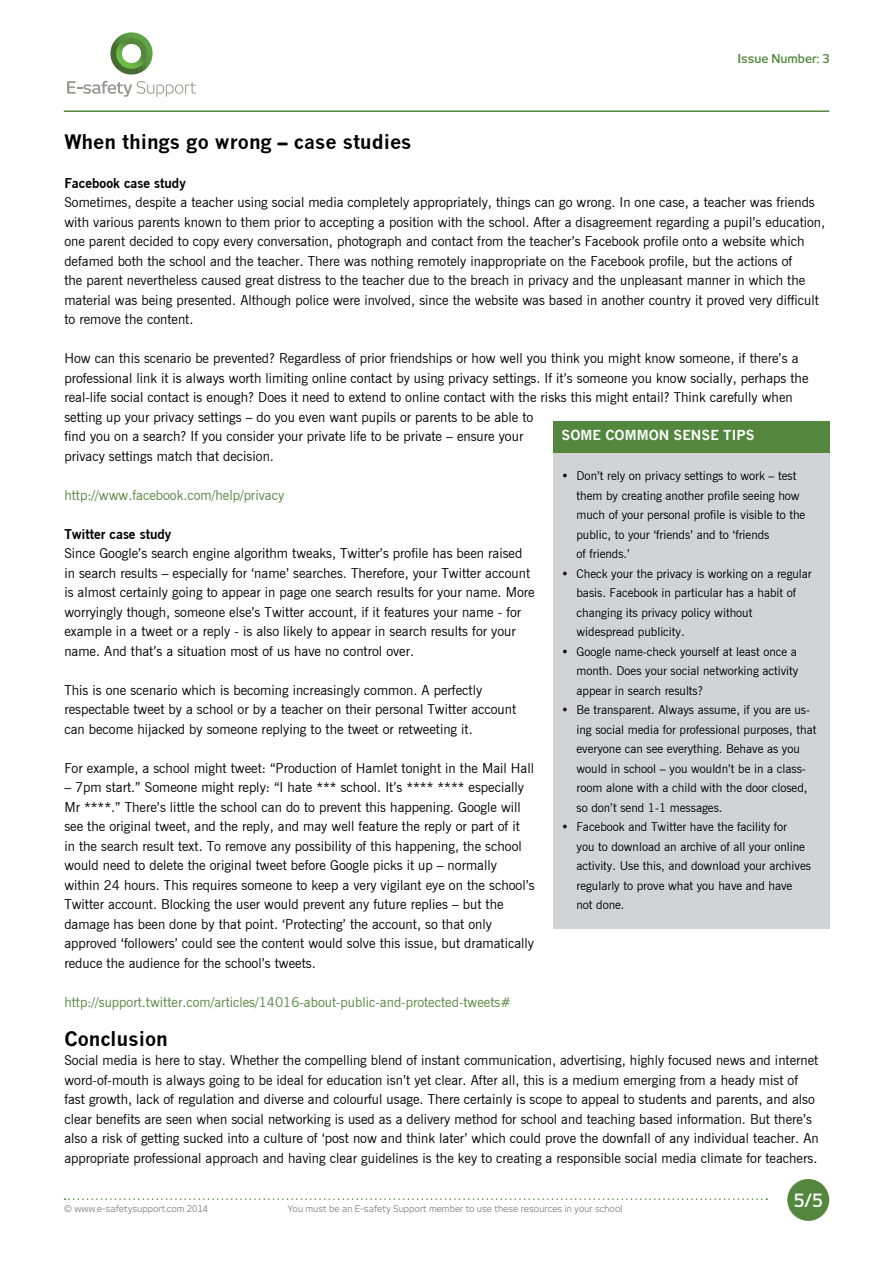
<style>
.page{position:relative;width:893px;height:1263px;background:#fff}
.page>*{position:absolute;margin:0;border:0;box-sizing:border-box;transform-origin:0 0}
.t1{font:700 19.5px "News Gothic";color:#000}
.t2{font:600 18px "New June";color:#fff}
.t3{font:13.5px/19.5px "News Gothic BT";color:#000}
.t4{font:13.5px "News Gothic BT";color:#52873d}
.t5{font:700 13.5px "News Gothic BT";color:#000}
.t6{font:700 13.5px "News Gothic";color:#fff}
.t7{font:12px/19.5px "News Gothic BT";color:#000}
.t8{font:600 12px "New June";color:#52873d}
.t9{font:9px "New June";color:#6d6e71}
</style>
<div class="page">
<svg style="left:67px;top:32px;width:129px;height:65px"></svg>
<hr style="left:64px;top:110px;width:765px;height:2px;background:#52873d">
<svg style="left:65px;top:1198px;width:702px;height:2px"></svg>
<div style="left:787px;top:1179px;width:42px;height:42px;background:#52873d;border-radius:50%"></div>
<div style="left:553px;top:427px;width:276px;height:502px;background:#d1d3d4"></div>
<div style="left:553px;top:421px;width:276px;height:32px;background:#52873d"></div>
<p class="t8" style="left:738px;top:51px;width:93px">Issue Number: 3</p>
<h1 class="t1" style="left:64px;top:130px;width:349px">When things go wrong – case studies</h1>
<p class="t5" style="left:64px;top:175px;width:123px">Facebook case study</p>
<p class="t3" style="left:64px;top:193px;width:762px">Sometimes, despite a teacher using social media completely appropriately, things can go wrong. In one case, a teacher was friends with various parents known to them prior to accepting a position with the school. After a disagreement regarding a pupil’s education, one parent decided to copy every conversation, photograph and contact from the teacher’s Facebook profile onto a website which defamed both the school and the teacher. There was nothing remotely inappropriate on the Facebook profile, but the actions of<br>the parent nevertheless caused great distress to the teacher due to the breach in privacy and the unpleasant manner in which the material was being presented. Although police were involved, since the website was based in another country it proved very difficult to remove the content.</p>
<p class="t3" style="left:64px;top:349px;width:746px">How can this scenario be prevented? Regardless of prior friendships or how well you think you might know someone, if there’s a professional link it is always worth limiting online contact by using privacy settings. If it’s someone you know socially, perhaps the real-life social contact is enough? Does it need to extend to online contact with the risks this might entail? Think carefully when setting up your privacy settings – do you even want pupils or parents to be able to<br>find you on a search? If you consider your private life to be private – ensure your<br>privacy settings match that decision.</p>
<p class="t4" style="left:64px;top:487px;width:221px">http://www.facebook.com/help/privacy</p>
<p class="t5" style="left:64px;top:526px;width:108px">Twitter case study</p>
<p class="t3" style="left:64px;top:544px;width:472px">Since Google’s search engine algorithm tweaks, Twitter’s profile has been raised in search results – especially for ‘name’ searches. Therefore, your Twitter account is almost certainly going to appear in page one search results for your name. More worryingly though, someone else’s Twitter account, if it features your name - for example in a tweet or a reply - is also likely to appear in search results for your name. And that’s a situation most of us have no control over.</p>
<p class="t3" style="left:64px;top:680px;width:453px">This is one scenario which is becoming increasingly common. A perfectly respectable tweet by a school or by a teacher on their personal Twitter account can become hijacked by someone replying to the tweet or retweeting it.</p>
<p class="t3" style="left:64px;top:758px;width:471px">For example, a school might tweet: “Production of Hamlet tonight in the Mail Hall</p>
<p class="t3" style="left:64px;top:778px;width:472px">– 7pm start.” Someone might reply: “I hate *** school. It’s **** **** especially Mr ****.” There’s little the school can do to prevent this happening. Google will see the original tweet, and the reply, and may well feature the reply or part of it<br>in the search result text. To remove any possibility of this happening, the school would need to delete the original tweet before Google picks it up – normally within 24 hours. This requires someone to keep a very vigilant eye on the school’s Twitter account. Blocking the user would prevent any future replies – but the damage has been done by that point. ‘Protecting’ the account, so that only approved ‘followers’ could see the content would solve this issue, but dramatically reduce the audience for the school’s tweets.</p>
<p class="t4" style="left:64px;top:994px;width:448px">http://support.twitter.com/articles/14016-about-public-and-protected-tweets#</p>
<h1 class="t1" style="left:64px;top:1027px;width:105px">Conclusion</h1>
<p class="t3" style="left:64px;top:1051px;width:756px">Social media is here to stay. Whether the compelling blend of instant communication, advertising, highly focused news and internet word-of-mouth is always going to be ideal for education isn’t yet clear. After all, this is a medium emerging from a heady mist of fast growth, lack of regulation and diverse and colourful usage. There certainly is scope to appeal to students and parents, and also clear benefits are seen when social networking is used as a delivery method for school and teaching based information. But there’s also a risk of getting sucked into a culture of ‘post now and think later’ which could prove the downfall of any individual teacher. An appropriate professional approach and having clear guidelines is the key to creating a responsible social media climate for teachers.</p>
<p class="t6" style="left:562px;top:427px;width:195px">SOME COMMON SENSE TIPS</p>
<p class="t7" style="left:576px;top:466px;width:230px;text-indent:-15px">• Don’t rely on privacy settings to work – test them by creating another profile seeing how much of your personal profile is visible to the public, to your ‘friends’ and to ‘friends<br>of friends.’</p>
<p class="t7" style="left:576px;top:564px;width:237px;text-indent:-15px">• Check your the privacy is working on a regular basis. Facebook in particular has a habit of changing its privacy policy without widespread publicity.</p>
<p class="t7" style="left:576px;top:642px;width:223px;text-indent:-15px">• Google name-check yourself at least once a month. Does your social networking activity appear in search results?</p>
<p class="t7" style="left:576px;top:700px;width:241px;text-indent:-15px">• Be transparent. Always assume, if you are us&shy;ing social media for professional purposes, that everyone can see everything. Behave as you would in school – you wouldn’t be in a class&shy;room alone with a child with the door closed, so don’t send 1-1 messages.</p>
<p class="t7" style="left:576px;top:817px;width:236px;text-indent:-15px">• Facebook and Twitter have the facility for<br>you to download an archive of all your online activity. Use this, and download your archives regularly to prove what you have and have not done.</p>
<p class="t9" style="left:64px;top:1203px;width:146px">© www.e-safetysupport.com 2014</p>
<p class="t9" style="left:287px;top:1203px;width:336px">You must be an E-safety Support member to use these resources in your school</p>
<h2 class="t2" style="left:794px;top:1190px;width:30px">5/5</h2>
</div>
